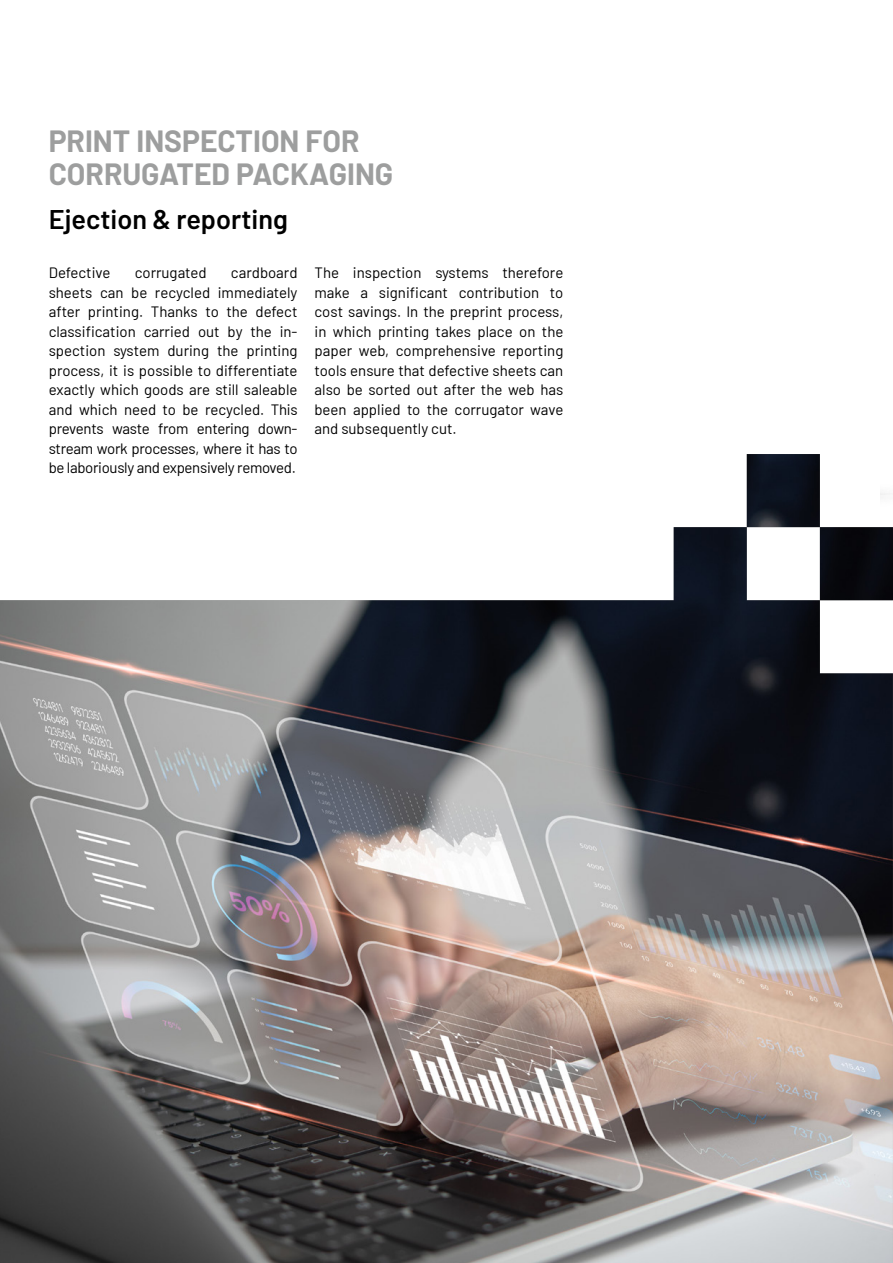
<style>
.page{position:relative;width:893px;height:1263px;background:#fff}
.page>*{position:absolute;margin:0;border:0;box-sizing:border-box;transform-origin:0 0}
.t1{font:700 30px/33px "Barlow";color:#9d9e9e}
.t2{font:600 27px "Barlow";color:#000}
.t3{font:15px/19.5px "Barlow";letter-spacing:-.005em;color:#000;text-align:justify}
</style>
<div class="page">
<img style="left:0;top:454px;width:893px;height:809px">
<img style="left:880px;top:454px;width:13px;height:67px">
<h1 class="t1" style="left:49px;top:122px;width:346px">PRINT INSPECTION FOR<br>CORRUGATED PACKAGING</h1>
<h2 class="t2" style="left:49px;top:200px;width:241px">Ejection &amp; reporting</h2>
<p class="t3" style="left:49px;top:262px;width:63px">Defective</p>
<p class="t3" style="left:135px;top:262px;width:73px">corrugated</p>
<p class="t3" style="left:49px;top:262px;width:250px;text-indent:182px">cardboard sheets can be recycled immediately after printing. Thanks to the defect classification carried out by the in&shy;spection system during the printing process, it is possible to differentiate exactly which goods are still saleable and which need to be recycled. This prevents waste from entering down&shy;stream work processes, where it has to be laboriously and expensively removed.</p>
<p class="t3" style="left:315px;top:262px;width:250px">The inspection systems therefore make a significant contribution to cost savings. In the preprint process, in which printing takes place on the paper web, comprehensive reporting tools ensure that defective sheets can also be sorted out after the web has been applied to the corrugator wave and subsequently cut.</p>
</div>
